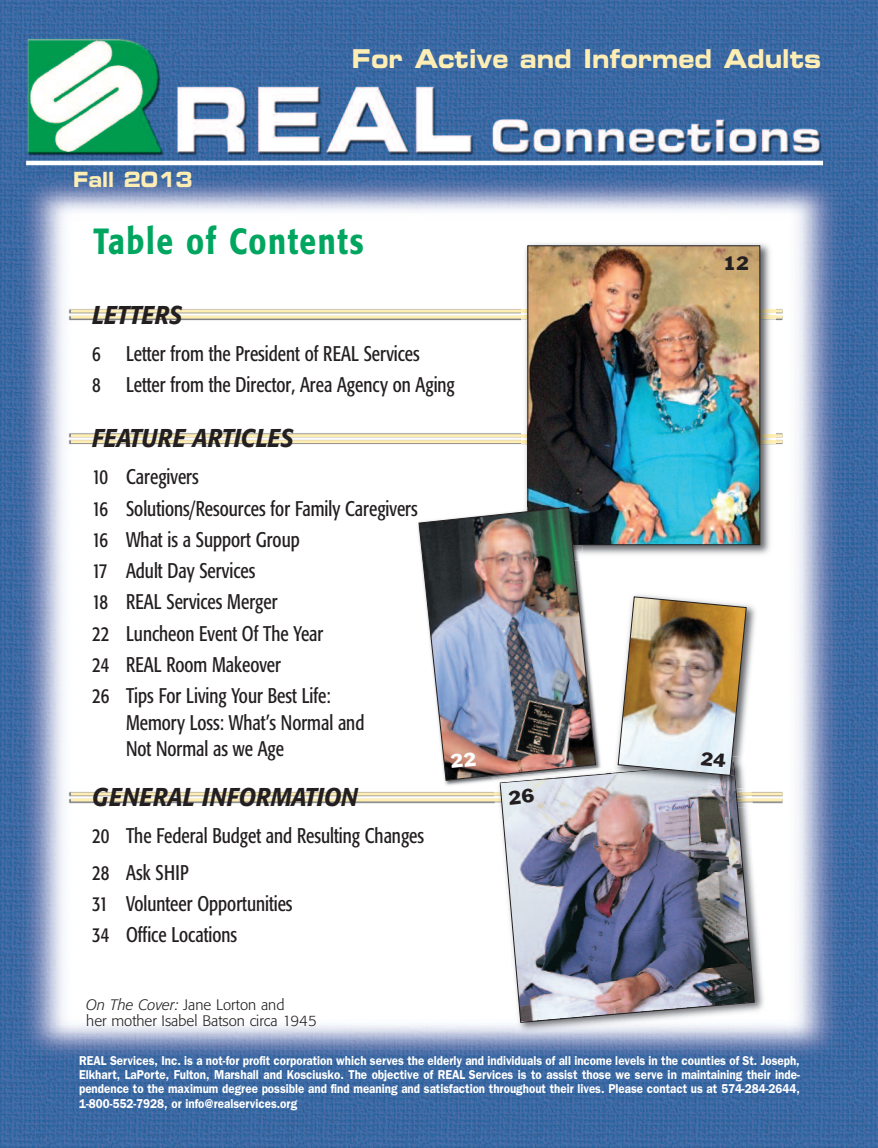
<style>
.page{position:relative;width:878px;height:1148px;background:#fff}
.page>*{position:absolute;margin:0;border:0;box-sizing:border-box;transform-origin:0 0}
.t1{font:500 36px "Formata";letter-spacing:.05em;color:#00a65f;scale:.83 1}
.t2{font:25.95px "Eurostile Bold Extended Two";color:#ffeeb4;scale:.83 1}
.t3{font:italic 500 25.5px "Formata";color:#231f20;scale:.9 1}
.t4{font:italic 500 25.5px "Formata";letter-spacing:.02em;color:#231f20;scale:.9 1}
.t5{font:condensed 21px/31.2px "Formata";color:#231f20;scale:.9 1}
.t6{font:21px "Eurostile Bold Extended Two";color:#ffeeb4;scale:.83 1}
.t7{font:18px "Franklin Gothic";color:#231f20}
.t8{font:300 15px/16.5px "Formata";color:#231f20}
.t9{font:600 12.9px/14.2px "Franklin Gothic";color:#fff;text-align:justify;scale:.9 1}
.s1{font-style:italic}
</style>
<div class="page">
<img style="left:0;top:0;width:878px;height:1148px">
<hr style="left:26px;top:161px;width:797px;height:4px;background:#fff">
<img style="left:66px;top:305px;width:721px;height:20px">
<hr style="left:71px;top:309px;width:711px;height:3px;background:#ffeeb4">
<hr style="left:71px;top:315px;width:711px;height:3px;background:#ffeeb4">
<img style="left:66px;top:430px;width:721px;height:19px">
<hr style="left:71px;top:434px;width:711px;height:3px;background:#ffeeb4">
<hr style="left:71px;top:440px;width:711px;height:3px;background:#ffeeb4">
<img style="left:66px;top:788px;width:721px;height:20px">
<hr style="left:71px;top:792px;width:711px;height:3px;background:#ffeeb4">
<hr style="left:71px;top:798px;width:711px;height:3px;background:#ffeeb4">
<img style="left:521px;top:239px;width:254px;height:321px">
<img style="left:529px;top:247px;width:229px;height:296px">
<div style="left:527px;top:245px;width:233px;height:300px;border:1px solid #231f20"></div>
<img style="left:495px;top:808px;width:275px;height:231px">
<img style="left:493px;top:788px;width:6px;height:20px">
<img style="left:499px;top:762px;width:256px;height:261px">
<img style="left:413px;top:507px;width:192px;height:281px">
<img style="left:441px;top:788px;width:22px;height:2px">
<img style="left:528px;top:502px;width:54px;height:5px">
<img style="left:492px;top:767px;width:114px;height:18px">
<img style="left:582px;top:774px;width:15px;height:10px">
<img style="left:566px;top:780px;width:16px;height:4px">
<img style="left:500px;top:780px;width:66px;height:4px">
<img style="left:418px;top:507px;width:178px;height:273px">
<img style="left:611px;top:589px;width:152px;height:178px">
<img style="left:611px;top:755px;width:137px;height:33px">
<svg style="left:735px;top:788px;width:10px;height:4px"></svg>
<img style="left:610px;top:763px;width:125px;height:28px">
<svg style="left:508px;top:788px;width:26px;height:16px"></svg>
<svg style="left:450px;top:752px;width:26px;height:16px"></svg>
<img style="left:617px;top:596px;width:129px;height:180px">
<h3 class="t6" style="left:73px;top:172px;width:145px">Fall 2013</h3>
<h2 class="t2" style="left:352px;top:49px;width:567px">For Active and Informed Adults</h2>
<h1 class="t1" style="left:94px;top:225px;width:327px">Table of Contents</h1>
<h3 class="t3" style="left:92px;top:304px;width:101px">LETTERS</h3>
<h3 class="t5" style="left:92px;top:339px;width:404px">6 Letter from the President of REAL Services<br>8 Letter from the Director, Area Agency on Aging</h3>
<h3 class="t3" style="left:92px;top:427px;width:225px">FEATURE ARTICLES</h3>
<h3 class="t5" style="left:92px;top:463px;width:363px">10 Caregivers<br>16 Solutions/Resources for Family Caregivers<br>16 What is a Support Group<br>17 Adult Day Services<br>18 REAL Services Merger<br>22 Luncheon Event Of The Year<br>24 REAL Room Makeover<br>26 Tips For Living Your Best Life:</h3>
<h3 class="t5" style="left:126px;top:710px;width:266px;line-height:26.7px">Memory Loss: What’s Normal and<br>Not Normal as we Age</h3>
<h3 class="t4" style="left:92px;top:785px;width:297px">GENERAL INFORMATION</h3>
<h3 class="t5" style="left:92px;top:818px;width:370px;line-height:37.2px">20 The Federal Budget and Resulting Changes<br>28 Ask SHIP</h3>
<h3 class="t5" style="left:92px;top:889px;width:224px">31 Volunteer Opportunities<br>34 Office Locations</h3>
<p class="t8" style="left:86px;top:997px;width:232px"><span class="s1">On The Cover:</span> Jane Lorton and<br>her mother Isabel Batson circa 1945</p>
<h3 class="t7" style="left:723px;top:256px;width:27px">12</h3>
<p class="t9" style="left:79px;top:1053px;width:802px">REAL Services, Inc. is a not-for profit corporation which serves the elderly and individuals of all income levels in the counties of St. Joseph, Elkhart, LaPorte, Fulton, Marshall and Kosciusko. The objective of REAL Services is to assist those we serve in maintaining their inde&shy;pendence to the maximum degree possible and find meaning and satisfaction throughout their lives. Please contact us at 574-284-2644, 1-800-552-7928, or info@realservices.org</p>
</div>
